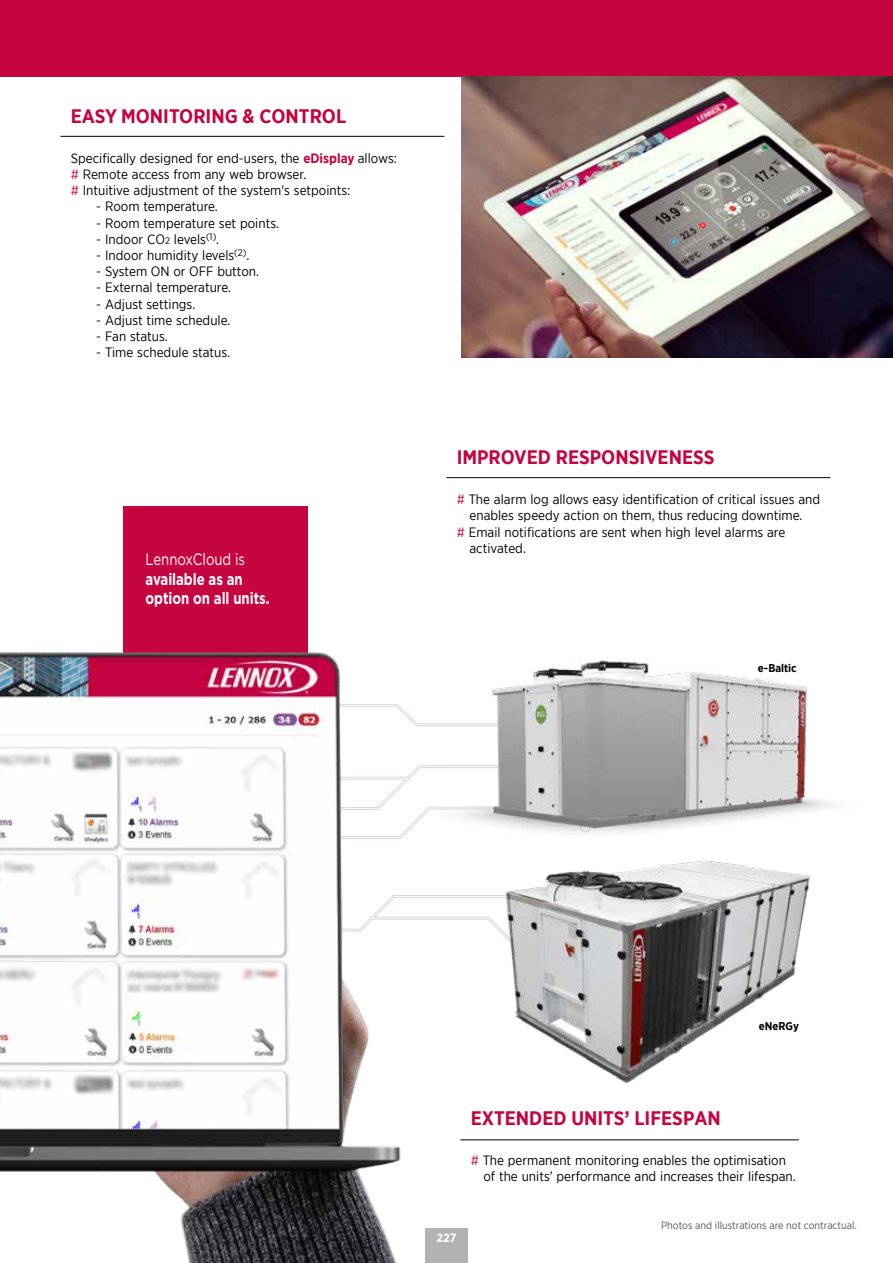
<style>
.page{position:relative;width:893px;height:1263px;background:#fff}
.page>*{position:absolute;margin:0;border:0;box-sizing:border-box;transform-origin:0 0}
.t1{font:700 19.5px "Gotham Narrow";color:#c4053f}
.t2{font:700 16.5px/19.8px "Gotham Pro";letter-spacing:-.005em;color:#fff;scale:.8 1}
.t3{font:16.5px "Gotham Pro";letter-spacing:-.005em;color:#fff;scale:.8 1}
.t4{font:13.5px/16.2px "Gotham Narrow";color:#000}
.t5{font:700 12px "Gotham";color:#fff;scale:.9 1}
.t6{font:700 11.25px "Gotham Narrow";color:#000}
.t7{font:10.5px "Gotham Narrow";color:#575756}
.s1{font-weight:700;color:#c4053f}
.s2{color:#c4053f}
.s3{font-size:9.6px}
</style>
<div class="page">
<div style="left:0;top:0;width:893px;height:77px;background:#c4053f"></div>
<hr style="left:60px;top:136px;width:384px;height:1px;background:#000">
<div style="left:123px;top:506px;width:185px;height:183px;background:#c4053f"></div>
<img style="left:444px;top:659px;width:392px;height:175px">
<img style="left:500px;top:860px;width:310px;height:224px">
<hr style="left:446px;top:477px;width:384px;height:1px;background:#000">
<hr style="left:460px;top:1139px;width:339px;height:1px;background:#000">
<img style="left:461px;top:77px;width:432px;height:280px">
<img style="left:158px;top:714px;width:286px;height:549px">
<hr style="left:0;top:77px;width:1px;height:216px;background:#dadada">
<img style="left:0;top:652px;width:407px;height:524px">
<div style="left:425px;top:1229px;width:43px;height:34px;background:#b3b2b2"></div>
<h1 class="t1" style="left:71px;top:103px;width:277px">EASY MONITORING &amp; CONTROL</h1>
<p class="t4" style="left:71px;top:150px;width:328px">Specifically designed for end-users, the <span class="s1">eDisplay</span> allows: <span class="s2">#</span> Remote access from any web browser.<br><span class="s2">#</span> Intuitive adjustment of the system's setpoints:</p>
<p class="t4" style="left:96px;top:198px;width:123px">- Room temperature.</p>
<p class="t4" style="left:96px;top:215px;width:184px">- Room temperature set points.</p>
<p class="t4" style="left:96px;top:231px;width:125px">- Indoor CO<span class="s3">2</span> levels<sup>(1)</sup>.</p>
<p class="t4" style="left:96px;top:247px;width:155px">- Indoor humidity levels<sup>(2)</sup>.</p>
<p class="t4" style="left:96px;top:263px;width:164px">- System ON or OFF button.</p>
<p class="t4" style="left:96px;top:279px;width:136px">- External temperature.</p>
<p class="t4" style="left:96px;top:296px;width:101px">- Adjust settings.</p>
<p class="t4" style="left:96px;top:312px;width:136px">- Adjust time schedule.</p>
<p class="t4" style="left:96px;top:328px;width:73px">- Fan status.</p>
<p class="t4" style="left:96px;top:344px;width:135px">- Time schedule status.</p>
<p class="t3" style="left:146px;top:550px;width:126px">LennoxCloud is</p>
<p class="t2" style="left:146px;top:568px;width:156px">available as an option on all units.</p>
<h1 class="t1" style="left:457px;top:444px;width:259px">IMPROVED RESPONSIVENESS</h1>
<p class="t4" style="left:457px;top:491px;width:365px"><span class="s2">#</span> The alarm log allows easy identification of critical issues and</p>
<p class="t4" style="left:469px;top:507px;width:335px">enables speedy action on them, thus reducing downtime.</p>
<p class="t4" style="left:457px;top:523px;width:330px"><span class="s2">#</span> Email notifications are sent when high level alarms are</p>
<p class="t4" style="left:469px;top:540px;width:58px">activated.</p>
<p class="t6" style="left:758px;top:660px;width:40px">e-Baltic</p>
<p class="t6" style="left:759px;top:1019px;width:42px">eNeRGy</p>
<h1 class="t1" style="left:471px;top:1105px;width:252px">EXTENDED UNITS’ LIFESPAN</h1>
<p class="t4" style="left:483px;top:1152px;width:314px;text-indent:-13px"><span class="s2">#</span> The permanent monitoring enables the optimisation of the units’ performance and increases their lifespan.</p>
<p class="t5" style="left:436px;top:1230px;width:24px">227</p>
<p class="t7" style="left:661px;top:1219px;width:197px">Photos and illustrations are not contractual.</p>
</div>
